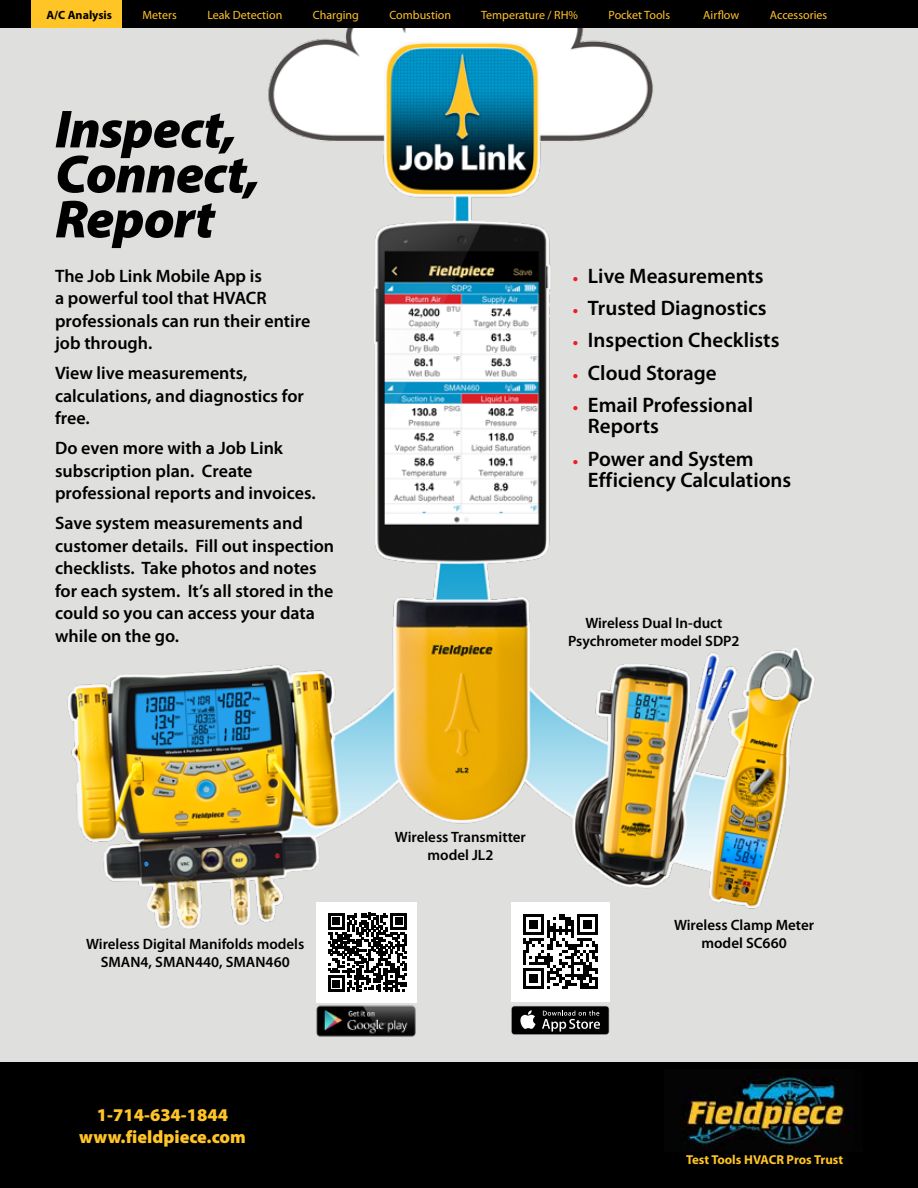
<style>
.page{position:relative;width:918px;height:1188px;background:#fff}
.page>*{position:absolute;margin:0;border:0;box-sizing:border-box;transform-origin:0 0}
.t1{font:italic 900 54px/45px "Myriad Pro";letter-spacing:-.02em;color:#000}
.t2{font:600 21px/21px "Myriad Pro";color:#000}
.t3{font:600 18px/22.5px "Myriad Pro";color:#000}
.t4{font:900 18px/21.6px "Myriad Pro";color:#ffc425;text-align:center}
.t5{font:600 15px/18px "Myriad Pro";color:#000;text-align:center}
.t6{font:700 12.9px "Myriad Pro";color:#ffc425}
.t7{font:12px "Myriad Pro";color:#ffc425}
.t8{font:700 12px "Myriad Pro";color:#000}
.s1{font-weight:900;font-size:15px;color:#ed1d24}
</style>
<div class="page">
<div style="left:0;top:0;width:918px;height:1187px;background:#dfdfde"></div>
<div style="left:0;top:1063px;width:918px;height:125px;background:#000"></div>
<img style="left:681px;top:1069px;width:173px;height:83px">
<img style="left:0;top:27px;width:918px;height:926px">
<div style="left:511px;top:1006px;width:98px;height:29px;background:#757779;border-radius:3px"></div>
<div style="left:512px;top:1006px;width:97px;height:28px;background:#000;border-radius:3px"></div>
<svg style="left:520px;top:1010px;width:16px;height:19px"></svg>
<svg style="left:542px;top:1011px;width:58px;height:21px"></svg>
<svg style="left:511px;top:903px;width:98px;height:98px;background:#ababab"></svg>
<div style="left:316px;top:902px;width:101px;height:101px;background:#fff"></div>
<svg style="left:328px;top:913px;width:79px;height:79px"></svg>
<img style="left:316px;top:1005px;width:100px;height:32px">
<div style="left:0;top:0;width:918px;height:27px;background:#000"></div>
<div style="left:31px;top:0;width:91px;height:27px;background:#ffc425"></div>
<p class="t8" style="left:46px;top:8px;width:67px">A/C Analysis</p>
<p class="t7" style="left:143px;top:8px;width:36px">Meters</p>
<p class="t7" style="left:207px;top:8px;width:76px">Leak Detection</p>
<p class="t7" style="left:313px;top:8px;width:48px">Charging</p>
<p class="t7" style="left:389px;top:8px;width:63px">Combustion</p>
<p class="t7" style="left:481px;top:8px;width:98px">Temperature / RH%</p>
<p class="t7" style="left:609px;top:8px;width:63px">Pocket Tools</p>
<p class="t7" style="left:703px;top:8px;width:38px">Airflow</p>
<p class="t7" style="left:770px;top:8px;width:59px">Accessories</p>
<h1 class="t1" style="left:55px;top:107px;width:206px">Inspect,<br>Connect,<br>Report</h1>
<p class="t3" style="left:55px;top:265px;width:257px">The Job Link Mobile App is<br>a powerful tool that HVACR professionals can run their entire job through.</p>
<p class="t3" style="left:55px;top:362px;width:250px">View live measurements, calculations, and diagnostics for free.</p>
<p class="t3" style="left:55px;top:437px;width:262px">Do even more with a Job Link subscription plan. Create professional reports and invoices.</p>
<p class="t3" style="left:55px;top:512px;width:281px">Save system measurements and customer details. Fill out inspection checklists. Take photos and notes for each system. It’s all stored in the could so you can access your data while on the go.</p>
<p class="t2" style="left:573px;top:265px;width:192px"><span class="s1">•</span> Live Measurements</p>
<p class="t2" style="left:573px;top:298px;width:195px"><span class="s1">•</span> Trusted Diagnostics</p>
<p class="t2" style="left:573px;top:330px;width:208px"><span class="s1">•</span> Inspection Checklists</p>
<p class="t2" style="left:573px;top:363px;width:145px"><span class="s1">•</span> Cloud Storage</p>
<p class="t2" style="left:588px;top:395px;width:167px;text-indent:-15px"><span class="s1">•</span> Email Professional<br>Reports</p>
<p class="t2" style="left:588px;top:448px;width:205px;text-indent:-15px"><span class="s1">•</span> Power and System<br>Efficiency Calculations</p>
<p class="t5" style="left:568px;top:614px;width:173px">Wireless Dual In-duct<br>Psychrometer model SDP2</p>
<p class="t5" style="left:86px;top:936px;width:220px">Wireless Digital Manifolds models<br>SMAN4, SMAN440, SMAN460</p>
<p class="t4" style="left:79px;top:1104px;width:168px">1-714-634-1844 www.fieldpiece.com</p>
<p class="t5" style="left:395px;top:829px;width:132px">Wireless Transmitter model JL2</p>
<p class="t5" style="left:674px;top:917px;width:142px">Wireless Clamp Meter model SC660</p>
<p class="t6" style="left:686px;top:1153px;width:159px">Test Tools HVACR Pros Trust</p>
</div>
